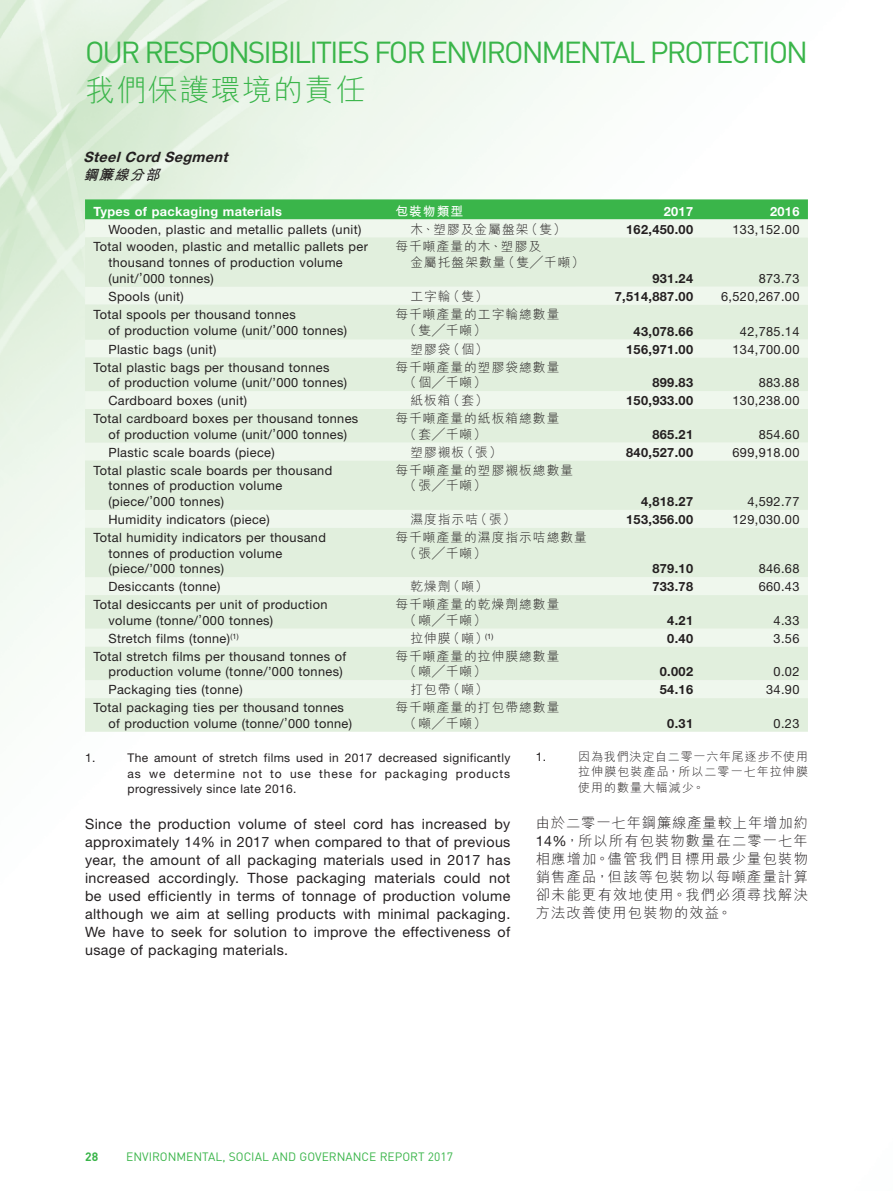
<style>
.page{position:relative;width:893px;height:1191px;background:#fff}
.page>*{position:absolute;margin:0;border:0;box-sizing:border-box;transform-origin:0 0}
.t1{font:30px "DIN";letter-spacing:-.07em;color:#3ab54a}
.t2{font:300 30px "M Hei HK";letter-spacing:.045em;color:#3ab54a}
.Body_Text{font:14.25px/18px "Helvetica Neue LT Std";letter-spacing:.03em;color:#231f20;text-align:justify}
.C_Body_Text{font:300 14.25px/18px "M Hei HK";letter-spacing:.085em;color:#231f20;text-align:justify}
.Heading_3{font:italic 700 14.25px "Helvetica Neue LT Std";color:#231f20}
.C_Heading_3{font:italic 700 14.25px "M Hei HK";color:#231f20}
.Body_Text-2{font:12.75px/15.8px "Helvetica Neue LT Std";letter-spacing:.03em;color:#231f20}
.Body_Text-3{font:300 12.75px/15.8px "M Hei HK";letter-spacing:.08em;color:#231f20}
.Body_Text-4{font:700 12.75px "Helvetica Neue LT Std";color:#231f20}
.Body_Text-5{font:700 12.75px "Helvetica Neue LT Std";letter-spacing:.03em;color:#fff}
.Body_Text-6{font:700 12.75px "M Hei HK";letter-spacing:.08em;color:#fff}
.Notes{font:12px/15.8px "Helvetica Neue LT Std";letter-spacing:.075em;color:#231f20;text-align:justify}
.C_Notes{font:300 12px/15.8px "M Hei HK";letter-spacing:.08em;color:#231f20;text-align:justify}
.t3{font:12px "DIN";color:#3ab54a}
.t4{font:700 12px "DIN";color:#3ab54a}
.C_Notes-2{font:12px "Helvetica Neue LT Std";color:#231f20}
.s1{font-family:"Helvetica Neue LT Std";font-weight:400}
</style>
<div class="page">
<img style="left:0;top:0;width:808px;height:732px">
<div style="left:85px;top:199px;width:723px;height:20px;background:#3ab54a"></div>
<div style="left:85px;top:219px;width:723px;height:18px;background:#eff7ed"></div>
<svg style="left:85px;top:237px;width:723px;height:494px;background:#e5f1e1"></svg>
<h1 class="t1" style="left:85px;top:33px;width:724px">OUR RESPONSIBILITIES FOR ENVIRONMENTAL PROTECTION</h1>
<h1 class="t2" style="left:85px;top:74px;width:282px">我們保護環境的責任</h1>
<p class="Heading_3" style="left:84px;top:148px;width:150px">Steel Cord Segment</p>
<p class="C_Heading_3" style="left:84px;top:164px;width:82px">鋼簾線分部</p>
<p class="Body_Text-5" style="left:94px;top:203px;width:190px">Types of packaging materials</p>
<p class="Body_Text-6" style="left:395px;top:202px;width:69px">包裝物類型</p>
<p class="Body_Text-5" style="left:664px;top:203px;width:31px">2017</p>
<p class="Body_Text-5" style="left:770px;top:203px;width:31px">2016</p>
<p class="Body_Text-2" style="left:108px;top:221px;width:254px">Wooden, plastic and metallic pallets (unit)</p>
<p class="Body_Text-3" style="left:410px;top:221px;width:157px">木、塑膠及金屬盤架（隻）</p>
<p class="Body_Text-4" style="left:626px;top:221px;width:69px">162,450.00</p>
<p class="Body_Text-2" style="left:732px;top:221px;width:69px">133,152.00</p>
<p class="Body_Text-2" style="left:108px;top:239px;width:261px;text-indent:-15px">Total wooden, plastic and metallic pallets per thousand tonnes of production volume (unit/’000 tonnes)</p>
<p class="Body_Text-3" style="left:410px;top:239px;width:175px;text-indent:-15px">每千噸產量的木、塑膠及<br>金屬托盤架數量（隻╱千噸）</p>
<p class="Body_Text-4" style="left:652px;top:270px;width:42px">931.24</p>
<p class="Body_Text-2" style="left:759px;top:270px;width:42px">873.73</p>
<p class="Body_Text-2" style="left:108px;top:288px;width:77px">Spools (unit)</p>
<p class="Body_Text-3" style="left:410px;top:288px;width:79px">工字輪（隻）</p>
<p class="Body_Text-4" style="left:615px;top:288px;width:80px">7,514,887.00</p>
<p class="Body_Text-2" style="left:721px;top:288px;width:80px">6,520,267.00</p>
<p class="Body_Text-2" style="left:108px;top:306px;width:240px;text-indent:-15px">Total spools per thousand tonnes<br>of production volume (unit/’000 tonnes)</p>
<p class="Body_Text-3" style="left:404px;top:306px;width:157px;text-indent:-9px">每千噸產量的工字輪總數量（隻╱千噸）</p>
<p class="Body_Text-4" style="left:634px;top:323px;width:61px">43,078.66</p>
<p class="Body_Text-2" style="left:740px;top:323px;width:61px">42,785.14</p>
<p class="Body_Text-2" style="left:108px;top:341px;width:109px">Plastic bags (unit)</p>
<p class="Body_Text-3" style="left:410px;top:341px;width:79px">塑膠袋（個）</p>
<p class="Body_Text-4" style="left:626px;top:341px;width:69px">156,971.00</p>
<p class="Body_Text-2" style="left:732px;top:341px;width:69px">134,700.00</p>
<p class="Body_Text-2" style="left:108px;top:359px;width:240px;text-indent:-15px">Total plastic bags per thousand tonnes<br>of production volume (unit/’000 tonnes)</p>
<p class="Body_Text-3" style="left:404px;top:359px;width:157px;text-indent:-9px">每千噸產量的塑膠袋總數量（個╱千噸）</p>
<p class="Body_Text-4" style="left:652px;top:375px;width:42px">899.83</p>
<p class="Body_Text-2" style="left:759px;top:375px;width:42px">883.88</p>
<p class="Body_Text-2" style="left:108px;top:393px;width:140px">Cardboard boxes (unit)</p>
<p class="Body_Text-3" style="left:410px;top:392px;width:79px">紙板箱（套）</p>
<p class="Body_Text-4" style="left:626px;top:393px;width:69px">150,933.00</p>
<p class="Body_Text-2" style="left:732px;top:393px;width:69px">130,238.00</p>
<p class="Body_Text-2" style="left:94px;top:410px;width:266px;text-align:center">Total cardboard boxes per thousand tonnes of production volume (unit/’000 tonnes)</p>
<p class="Body_Text-3" style="left:404px;top:410px;width:157px;text-indent:-9px">每千噸產量的紙板箱總數量（套╱千噸）</p>
<p class="Body_Text-4" style="left:652px;top:426px;width:42px">865.21</p>
<p class="Body_Text-2" style="left:759px;top:426px;width:42px">854.60</p>
<p class="Body_Text-2" style="left:108px;top:444px;width:168px">Plastic scale boards (piece)</p>
<p class="Body_Text-3" style="left:410px;top:444px;width:93px">塑膠襯板（張）</p>
<p class="Body_Text-4" style="left:626px;top:444px;width:69px">840,527.00</p>
<p class="Body_Text-2" style="left:732px;top:444px;width:69px">699,918.00</p>
<p class="Body_Text-2" style="left:108px;top:462px;width:225px;text-indent:-15px">Total plastic scale boards per thousand tonnes of production volume (piece/’000 tonnes)</p>
<p class="Body_Text-3" style="left:404px;top:462px;width:171px;text-indent:-9px">每千噸產量的塑膠襯板總數量（張╱千噸）</p>
<p class="Body_Text-4" style="left:641px;top:494px;width:54px">4,818.27</p>
<p class="Body_Text-2" style="left:747px;top:493px;width:54px">4,592.77</p>
<p class="Body_Text-2" style="left:108px;top:511px;width:163px">Humidity indicators (piece)</p>
<p class="Body_Text-3" style="left:410px;top:511px;width:107px">濕度指示咭（張）</p>
<p class="Body_Text-4" style="left:626px;top:511px;width:69px">153,356.00</p>
<p class="Body_Text-2" style="left:732px;top:511px;width:69px">129,030.00</p>
<p class="Body_Text-2" style="left:108px;top:529px;width:219px;text-indent:-15px">Total humidity indicators per thousand tonnes of production volume (piece/’000 tonnes)</p>
<p class="Body_Text-3" style="left:404px;top:529px;width:184px;text-indent:-9px">每千噸產量的濕度指示咭總數量（張╱千噸）</p>
<p class="Body_Text-4" style="left:652px;top:561px;width:42px">879.10</p>
<p class="Body_Text-2" style="left:759px;top:561px;width:42px">846.68</p>
<p class="Body_Text-2" style="left:108px;top:579px;width:113px">Desiccants (tonne)</p>
<p class="Body_Text-3" style="left:410px;top:578px;width:79px">乾燥劑（噸）</p>
<p class="Body_Text-4" style="left:652px;top:579px;width:42px">733.78</p>
<p class="Body_Text-2" style="left:759px;top:579px;width:42px">660.43</p>
<p class="Body_Text-2" style="left:108px;top:596px;width:221px;text-indent:-15px">Total desiccants per unit of production volume (tonne/’000 tonnes)</p>
<p class="Body_Text-3" style="left:404px;top:596px;width:157px;text-indent:-9px">每千噸產量的乾燥劑總數量（噸╱千噸）</p>
<p class="Body_Text-4" style="left:667px;top:612px;width:27px">4.21</p>
<p class="Body_Text-2" style="left:773px;top:612px;width:27px">4.33</p>
<p class="Body_Text-2" style="left:108px;top:630px;width:132px">Stretch films (tonne)<sup>(1)</sup></p>
<p class="Body_Text-3" style="left:410px;top:630px;width:85px">拉伸膜（噸）<sup>(1)</sup></p>
<p class="Body_Text-4" style="left:667px;top:630px;width:27px">0.40</p>
<p class="Body_Text-2" style="left:773px;top:630px;width:27px">3.56</p>
<p class="Body_Text-2" style="left:94px;top:648px;width:254px;text-align:right">Total stretch films per thousand tonnes of production volume (tonne/’000 tonnes)</p>
<p class="Body_Text-3" style="left:404px;top:648px;width:157px;text-indent:-9px">每千噸產量的拉伸膜總數量（噸╱千噸）</p>
<p class="Body_Text-4" style="left:660px;top:664px;width:35px">0.002</p>
<p class="Body_Text-2" style="left:773px;top:664px;width:27px">0.02</p>
<p class="Body_Text-2" style="left:108px;top:682px;width:136px">Packaging ties (tonne)</p>
<p class="Body_Text-3" style="left:410px;top:681px;width:79px">打包帶（噸）</p>
<p class="Body_Text-4" style="left:660px;top:682px;width:35px">54.16</p>
<p class="Body_Text-2" style="left:766px;top:682px;width:35px">34.90</p>
<p class="Body_Text-2" style="left:108px;top:699px;width:245px;text-indent:-15px">Total packaging ties per thousand tonnes of production volume (tonne/’000 tonne)</p>
<p class="Body_Text-3" style="left:404px;top:699px;width:157px;text-indent:-9px">每千噸產量的打包帶總數量（噸╱千噸）</p>
<p class="Body_Text-4" style="left:667px;top:715px;width:27px">0.31</p>
<p class="Body_Text-2" style="left:773px;top:715px;width:27px">0.23</p>
<p class="Notes" style="left:85px;top:749px;width:12px">1.</p>
<p class="Notes" style="left:128px;top:749px;width:384px">The amount of stretch films used in 2017 decreased significantly as we determine not to use these for packaging products progressively since late 2016.</p>
<p class="Body_Text" style="left:85px;top:815px;width:427px">Since the production volume of steel cord has increased by approximately 14% in 2017 when compared to that of previous year, the amount of all packaging materials used in 2017 has increased accordingly. Those packaging materials could not be used efficiently in terms of tonnage of production volume although we aim at selling products with minimal packaging.<br>We have to seek for solution to improve the effectiveness of usage of packaging materials.</p>
<p class="C_Notes-2" style="left:536px;top:749px;width:12px">1.</p>
<p class="C_Notes" style="left:578px;top:748px;width:231px">因為我們決定自二零一六年尾逐步不使用拉伸膜包裝產品，所以二零一七年拉伸膜使用的數量大幅減少。</p>
<p class="C_Body_Text" style="left:536px;top:813px;width:274px">由於二零一七年鋼簾線產量較上年增加約<span class="s1">14%</span>，所以所有包裝物數量在二零一七年相應增加。儘管我們目標用最少量包裝物銷售產品，但該等包裝物以每噸產量計算卻未能更有效地使用。我們必須尋找解決方法改善使用包裝物的效益。</p>
<p class="t4" style="left:85px;top:1148px;width:15px">28</p>
<p class="t3" style="left:126px;top:1149px;width:328px">ENVIRONMENTAL, SOCIAL AND GOVERNANCE REPORT 2017</p>
</div>
